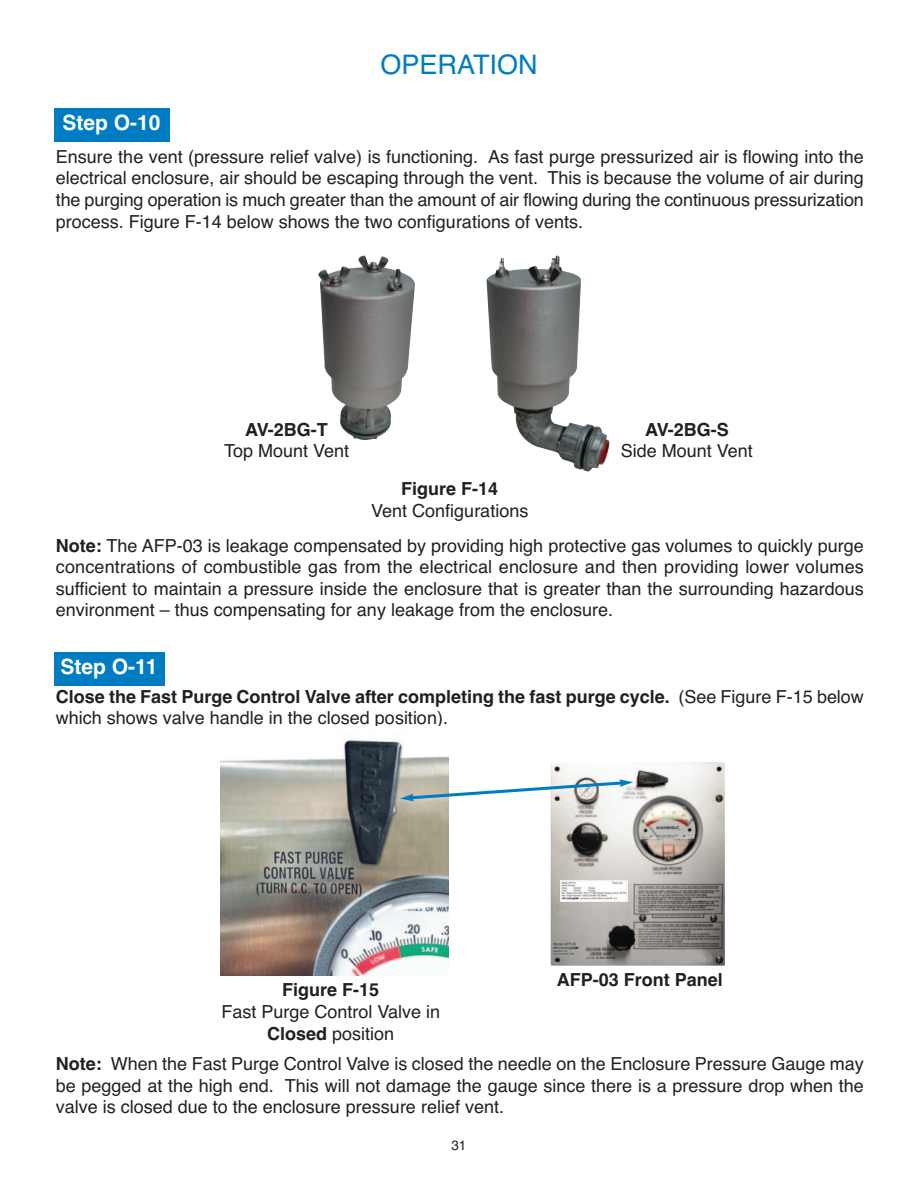
<style>
.page{position:relative;width:918px;height:1188px;background:#fff}
.page>*{position:absolute;margin:0;border:0;box-sizing:border-box;transform-origin:0 0}
.t1{font:27px "Helvetica";color:#007cc2}
.t2{font:700 21px "Helvetica";color:#fff}
.t3{font:18px/21.6px "Helvetica";color:#231f20;text-align:justify}
.t4{font:700 18px/21.6px "Helvetica";color:#231f20}
.t5{font:13.5px "Helvetica";color:#231f20}
.s1{font-weight:700}
.s2{font-weight:400}
</style>
<div class="page">
<img style="left:318px;top:255px;width:97px;height:186px">
<img style="left:486px;top:255px;width:124px;height:217px">
<div style="left:54px;top:108px;width:115px;height:33px;background:#007cc2"></div>
<div style="left:54px;top:652px;width:110px;height:33px;background:#007cc2"></div>
<img style="left:220px;top:739px;width:229px;height:237px">
<img style="left:551px;top:762px;width:174px;height:204px">
<img style="left:561px;top:881px;width:66px;height:21px">
<svg style="left:400px;top:779px;width:233px;height:22px"></svg>
<p class="t2" style="left:63px;top:115px;width:100px">Step O-10</p>
<p class="t1" style="left:380px;top:55px;width:159px">OPERATION</p>
<p class="t3" style="left:56px;top:147px;width:810px">Ensure the vent (pressure relief valve) is functioning. As fast purge pressurized air is flowing into the electrical enclosure, air should be escaping through the vent. This is because the volume of air during the purging operation is much greater than the amount of air flowing during the continuous pressurization process. Figure F-14 below shows the two configurations of vents.</p>
<p class="t4" style="left:245px;top:420px;width:84px">AV-2BG-T</p>
<p class="t3" style="left:224px;top:442px;width:127px">Top Mount Vent</p>
<p class="t4" style="left:401px;top:480px;width:99px">Figure F-14</p>
<p class="t3" style="left:371px;top:501px;width:159px">Vent Configurations</p>
<p class="t4" style="left:645px;top:420px;width:85px">AV-2BG-S</p>
<p class="t3" style="left:621px;top:442px;width:134px">Side Mount Vent</p>
<p class="t3" style="left:56px;top:536px;width:810px"><span class="s1">Note:</span> The AFP-03 is leakage compensated by providing high protective gas volumes to quickly purge concentrations of combustible gas from the electrical enclosure and then providing lower volumes sufficient to maintain a pressure inside the enclosure that is greater than the surrounding hazardous environment – thus compensating for any leakage from the enclosure.</p>
<p class="t2" style="left:61px;top:659px;width:98px">Step O-11</p>
<p class="t4" style="left:56px;top:687px;width:810px">Close the Fast Purge Control Valve after completing the fast purge cycle. <span class="s2">(See Figure F-15 below which shows valve handle in the closed position).</span></p>
<p class="t4" style="left:282px;top:981px;width:99px">Figure F-15</p>
<p class="t3" style="left:221px;top:1003px;width:220px;text-align:center">Fast Purge Control Valve in<br><span class="s1">Closed</span> position</p>
<p class="t4" style="left:557px;top:971px;width:168px">AFP-03 Front Panel</p>
<p class="t3" style="left:56px;top:1055px;width:810px"><span class="s1">Note:</span> When the Fast Purge Control Valve is closed the needle on the Enclosure Pressure Gauge may be pegged at the high end. This will not damage the gauge since there is a pressure drop when the valve is closed due to the enclosure pressure relief vent.</p>
<p class="t5" style="left:451px;top:1140px;width:17px">31</p>
</div>
